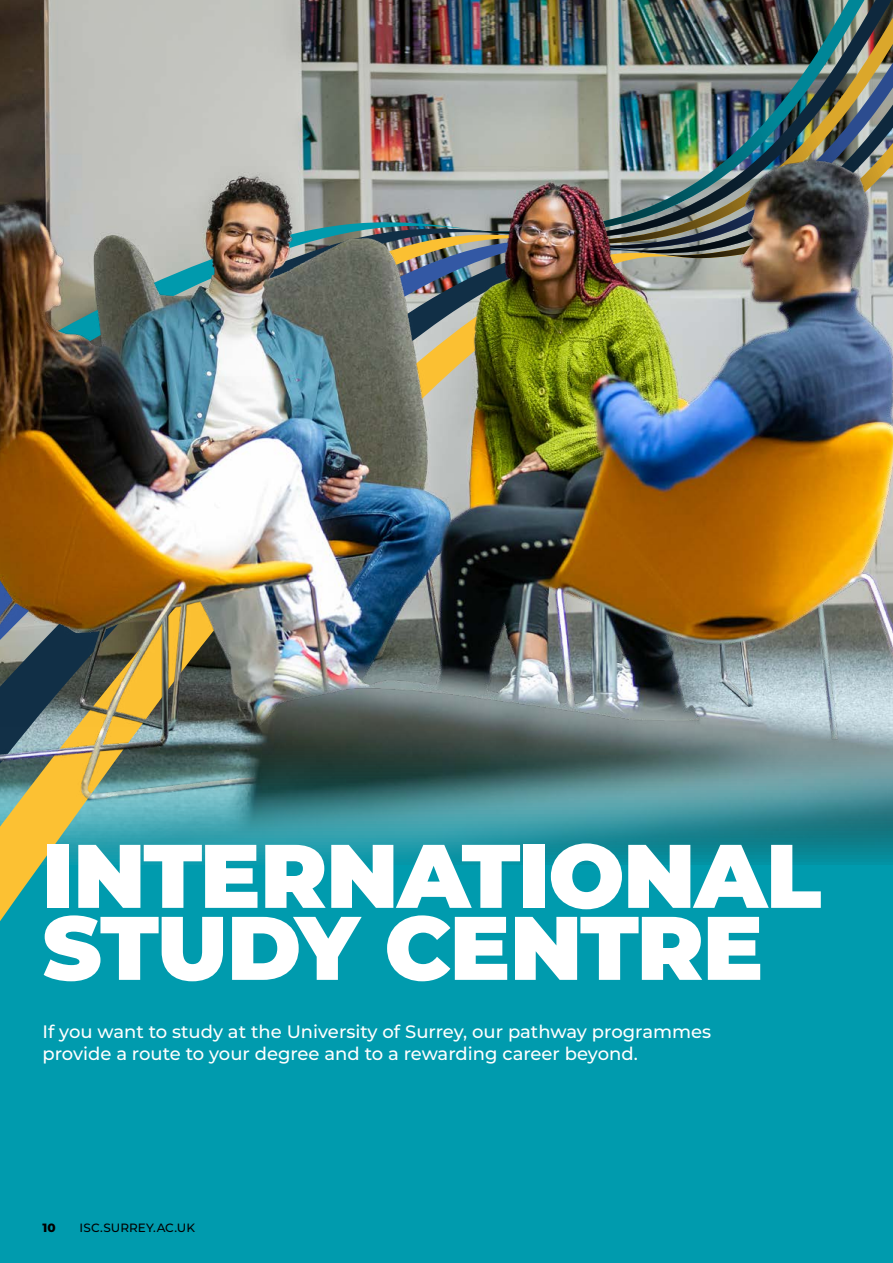
<style>
.page{position:relative;width:893px;height:1263px;background:#009bae}
.page>*{position:absolute;margin:0;border:0;box-sizing:border-box;transform-origin:0 0}
.t1{font:900 90px/72px "Montserrat";letter-spacing:-.015em;color:#fff}
.t2{font:500 18px/22.5px "Montserrat";color:#fff}
.t3{font:500 12px "Montserrat";letter-spacing:.005em;color:#000}
.t4{font:800 12px "Montserrat";color:#000}
</style>
<div class="page">
<img style="left:0;top:0;width:893px;height:862px">
<img style="left:0;top:221px;width:475px;height:32px">
<img style="left:0;top:253px;width:689px;height:668px">
<img style="left:466px;top:0;width:194px;height:235px">
<img style="left:660px;top:0;width:233px;height:258px">
<h1 class="t1" style="left:43px;top:834px;width:780px">INTERNATIONAL<br>STUDY CENTRE</h1>
<p class="t2" style="left:43px;top:1019px;width:670px">If you want to study at the University of Surrey, our pathway programmes provide a route to your degree and to a rewarding career beyond.</p>
<p class="t4" style="left:43px;top:1219px;width:15px">10</p>
<p class="t3" style="left:80px;top:1219px;width:117px">ISC.SURREY.AC.UK</p>
</div>
